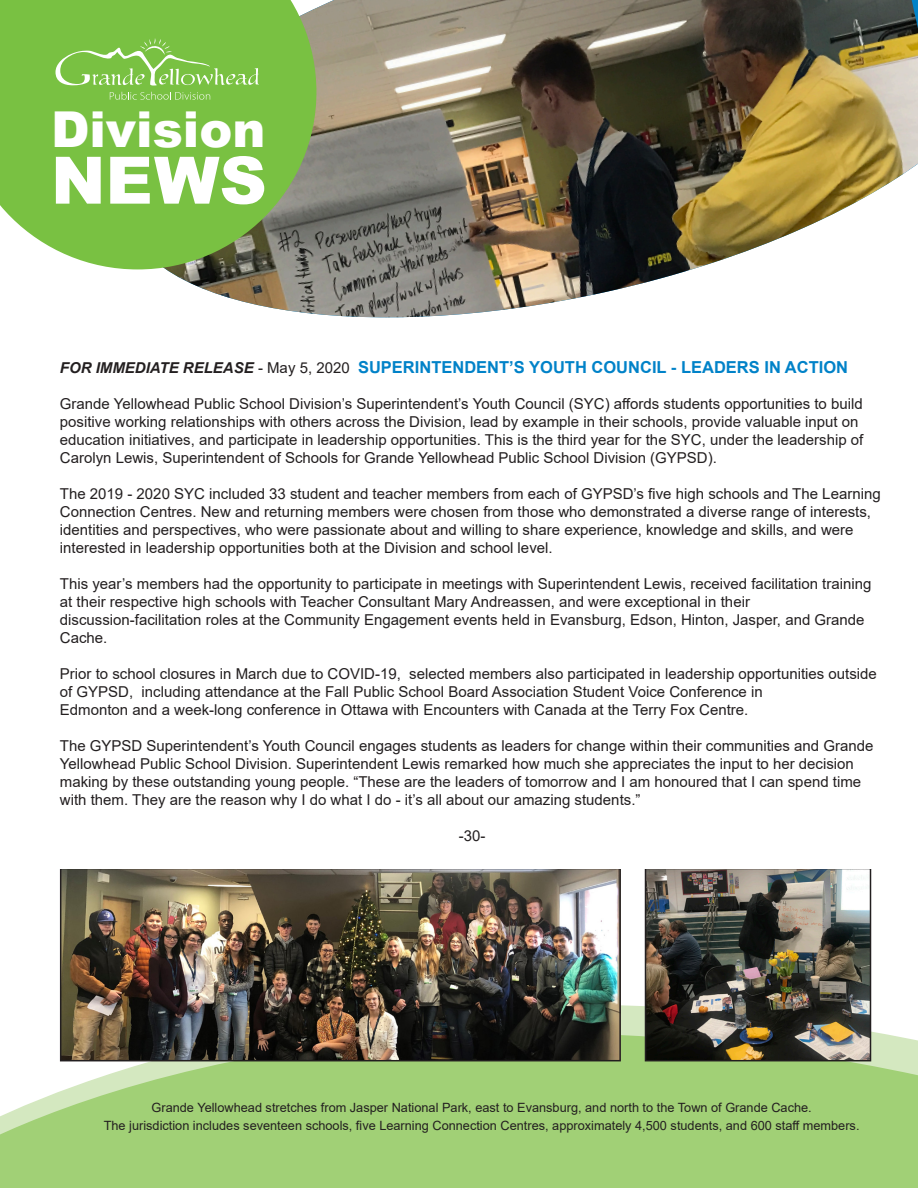
<style>
.page{position:relative;width:918px;height:1188px;background:#fff}
.page>*{position:absolute;margin:0;border:0;box-sizing:border-box;transform-origin:0 0}
.t1{font:900 65.4px "Arial";color:#fff}
.t2{font:900 49.5px "Arial";color:#fff}
.t3{font:700 16.5px "Arial";color:#0082c8}
.t4{font:15px/18px "Arial";color:#231f20}
.t5{font:12.75px/18px "Arial";color:#231f20;text-align:center}
.s1{font-style:italic;font-size:15px;color:#231f20}
.s2{font-weight:400;font-size:15px;color:#231f20}
</style>
<div class="page">
<svg style="left:0;top:934px;width:918px;height:254px;background:#afd68b"></svg>
<img style="left:126px;top:0;width:792px;height:318px">
<svg style="left:0;top:0;width:316px;height:269px;background:#7ebc4d"></svg>
<svg style="left:110px;top:92px;width:100px;height:8px"></svg>
<svg style="left:56px;top:38px;width:203px;height:48px;background:#8ac95a"></svg>
<img style="left:63px;top:871px;width:555px;height:187px">
<div style="left:60px;top:868px;width:561px;height:193px;border:2px solid #231f20"></div>
<img style="left:648px;top:871px;width:220px;height:187px">
<div style="left:645px;top:868px;width:226px;height:193px;border:2px solid #231f20"></div>
<h2 class="t2" style="left:51px;top:93px;width:216px">Division</h2>
<h1 class="t1" style="left:51px;top:133px;width:217px">NEWS</h1>
<p class="t3" style="left:60px;top:356px;width:790px"><span class="s1">FOR IMMEDIATE RELEASE</span> <span class="s2">- May 5, 2020</span> SUPERINTENDENT’S YOUTH COUNCIL - LEADERS IN ACTION</p>
<p class="t4" style="left:60px;top:395px;width:805px">Grande Yellowhead Public School Division’s Superintendent’s Youth Council (SYC) affords students opportunities to build positive working relationships with others across the Division, lead by example in their schools, provide valuable input on education initiatives, and participate in leadership opportunities. This is the third year for the SYC, under the leadership of Carolyn Lewis, Superintendent of Schools for Grande Yellowhead Public School Division (GYPSD).</p>
<p class="t4" style="left:60px;top:485px;width:822px">The 2019 - 2020 SYC included 33 student and teacher members from each of GYPSD’s five high schools and The Learning Connection Centres. New and returning members were chosen from those who demonstrated a diverse range of interests, identities and perspectives, who were passionate about and willing to share experience, knowledge and skills, and were interested in leadership opportunities both at the Division and school level.</p>
<p class="t4" style="left:60px;top:575px;width:813px">This year’s members had the opportunity to participate in meetings with Superintendent Lewis, received facilitation training at their respective high schools with Teacher Consultant Mary Andreassen, and were exceptional in their</p>
<p class="t4" style="left:60px;top:611px;width:806px">discussion-facilitation roles at the Community Engagement events held in Evansburg, Edson, Hinton, Jasper, and Grande<br>Cache.</p>
<p class="t4" style="left:60px;top:665px;width:818px">Prior to school closures in March due to COVID-19, selected members also participated in leadership opportunities outside of GYPSD, including attendance at the Fall Public School Board Association Student Voice Conference in</p>
<p class="t4" style="left:60px;top:701px;width:690px">Edmonton and a week-long conference in Ottawa with Encounters with Canada at the Terry Fox Centre.</p>
<p class="t4" style="left:60px;top:737px;width:815px">The GYPSD Superintendent’s Youth Council engages students as leaders for change within their communities and Grande Yellowhead Public School Division. Superintendent Lewis remarked how much she appreciates the input to her decision making by these outstanding young people. “These are the leaders of tomorrow and I am honoured that I can spend time with them. They are the reason why I do what I do - it’s all about our amazing students.”</p>
<p class="t4" style="left:459px;top:827px;width:28px">-30-</p>
<p class="t5" style="left:104px;top:1098px;width:757px">Grande Yellowhead stretches from Jasper National Park, east to Evansburg, and north to the Town of Grande Cache.<br>The jurisdiction includes seventeen schools, five Learning Connection Centres, approximately 4,500 students, and 600 staff members.</p>
</div>
